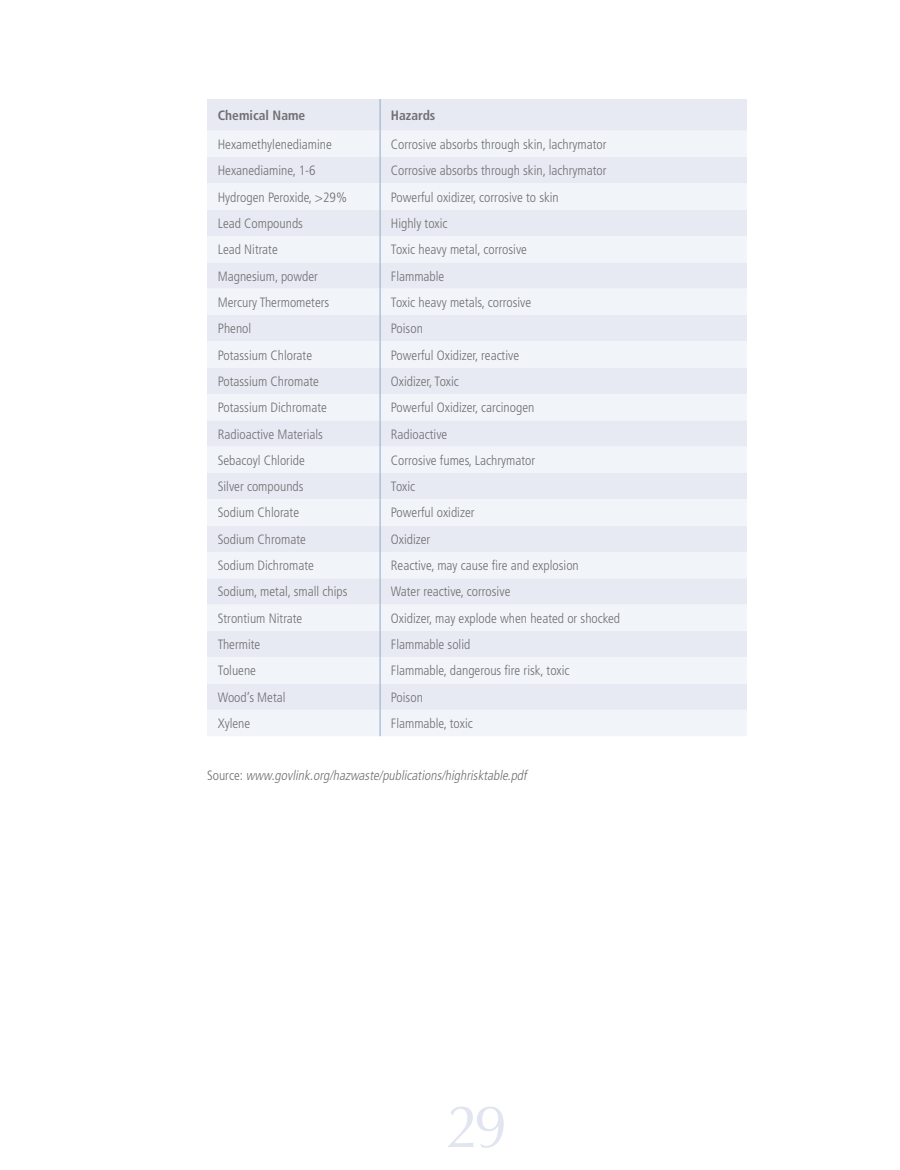
<style>
.page{position:relative;width:900px;height:1170px;background:#fff}
.page>*{position:absolute;margin:0;border:0;box-sizing:border-box;transform-origin:0 0}
.t1{font:60px "Optima";color:#e0e5f0}
.Table_Copy{font:300 condensed 13.5px "Frutiger";color:#717074}
.Table_Copy-2{font:italic 300 condensed 13.5px "Frutiger";color:#717074}
.Table_Copy-3{font:700 condensed 13.5px "Frutiger";color:#717074}
.s1{font-style:normal}
</style>
<div class="page">
<div style="left:207px;top:99px;width:540px;height:32px;background:#e7eaf2"></div>
<svg style="left:207px;top:131px;width:540px;height:605px;fill:#f1f4f8"></svg>
<hr style="left:380px;top:99px;width:1px;height:32px;background:#94a8ca">
<svg style="left:380px;top:131px;width:1px;height:605px"></svg>
<p class="Table_Copy-3" style="left:218px;top:107px;width:89px">Chemical Name</p>
<p class="Table_Copy-3" style="left:391px;top:107px;width:46px">Hazards</p>
<p class="Table_Copy" style="left:218px;top:137px;width:116px">Hexamethylenediamine</p>
<p class="Table_Copy" style="left:391px;top:137px;width:217px">Corrosive absorbs through skin, lachrymator</p>
<p class="Table_Copy" style="left:218px;top:163px;width:99px">Hexanediamine, 1-6</p>
<p class="Table_Copy" style="left:391px;top:163px;width:217px">Corrosive absorbs through skin, lachrymator</p>
<p class="Table_Copy" style="left:218px;top:189px;width:131px">Hydrogen Peroxide, &gt;29%</p>
<p class="Table_Copy" style="left:391px;top:189px;width:169px">Powerful oxidizer, corrosive to skin</p>
<p class="Table_Copy" style="left:218px;top:216px;width:87px">Lead Compounds</p>
<p class="Table_Copy" style="left:391px;top:216px;width:58px">Highly toxic</p>
<p class="Table_Copy" style="left:218px;top:242px;width:62px">Lead Nitrate</p>
<p class="Table_Copy" style="left:391px;top:242px;width:138px">Toxic heavy metal, corrosive</p>
<p class="Table_Copy" style="left:218px;top:268px;width:102px">Magnesium, powder</p>
<p class="Table_Copy" style="left:391px;top:268px;width:55px">Flammable</p>
<p class="Table_Copy" style="left:218px;top:295px;width:113px">Mercury Thermometers</p>
<p class="Table_Copy" style="left:391px;top:295px;width:142px">Toxic heavy metals, corrosive</p>
<p class="Table_Copy" style="left:218px;top:321px;width:35px">Phenol</p>
<p class="Table_Copy" style="left:391px;top:321px;width:34px">Poison</p>
<p class="Table_Copy" style="left:218px;top:347px;width:96px">Potassium Chlorate</p>
<p class="Table_Copy" style="left:391px;top:347px;width:130px">Powerful Oxidizer, reactive</p>
<p class="Table_Copy" style="left:218px;top:374px;width:103px">Potassium Chromate</p>
<p class="Table_Copy" style="left:391px;top:374px;width:69px">Oxidizer, Toxic</p>
<p class="Table_Copy" style="left:218px;top:400px;width:111px">Potassium Dichromate</p>
<p class="Table_Copy" style="left:391px;top:400px;width:145px">Powerful Oxidizer, carcinogen</p>
<p class="Table_Copy" style="left:218px;top:426px;width:107px">Radioactive Materials</p>
<p class="Table_Copy" style="left:391px;top:426px;width:58px">Radioactive</p>
<p class="Table_Copy" style="left:218px;top:453px;width:89px">Sebacoyl Chloride</p>
<p class="Table_Copy" style="left:391px;top:453px;width:146px">Corrosive fumes, Lachrymator</p>
<p class="Table_Copy" style="left:218px;top:479px;width:87px">Silver compounds</p>
<p class="Table_Copy" style="left:391px;top:479px;width:26px">Toxic</p>
<p class="Table_Copy" style="left:218px;top:505px;width:83px">Sodium Chlorate</p>
<p class="Table_Copy" style="left:391px;top:505px;width:85px">Powerful oxidizer</p>
<p class="Table_Copy" style="left:218px;top:531px;width:90px">Sodium Chromate</p>
<p class="Table_Copy" style="left:391px;top:531px;width:41px">Oxidizer</p>
<p class="Table_Copy" style="left:218px;top:558px;width:98px">Sodium Dichromate</p>
<p class="Table_Copy" style="left:391px;top:558px;width:189px">Reactive, may cause fire and explosion</p>
<p class="Table_Copy" style="left:218px;top:584px;width:131px">Sodium, metal, small chips</p>
<p class="Table_Copy" style="left:391px;top:584px;width:121px">Water reactive, corrosive</p>
<p class="Table_Copy" style="left:218px;top:610px;width:86px">Strontium Nitrate</p>
<p class="Table_Copy" style="left:391px;top:610px;width:231px">Oxidizer, may explode when heated or shocked</p>
<p class="Table_Copy" style="left:218px;top:637px;width:44px">Thermite</p>
<p class="Table_Copy" style="left:391px;top:637px;width:81px">Flammable solid</p>
<p class="Table_Copy" style="left:218px;top:663px;width:40px">Toluene</p>
<p class="Table_Copy" style="left:391px;top:663px;width:180px">Flammable, dangerous fire risk, toxic</p>
<p class="Table_Copy" style="left:218px;top:689px;width:69px">Wood’s Metal</p>
<p class="Table_Copy" style="left:391px;top:689px;width:34px">Poison</p>
<p class="Table_Copy" style="left:218px;top:716px;width:34px">Xylene</p>
<p class="Table_Copy" style="left:391px;top:716px;width:83px">Flammable, toxic</p>
<p class="Table_Copy-2" style="left:207px;top:767px;width:324px"><span class="s1">S o u r c e :</span> www.govlink.org/hazwaste/publications/highrisktable.pdf</p>
<h1 class="t1" style="left:447px;top:1092px;width:62px">29</h1>
</div>
